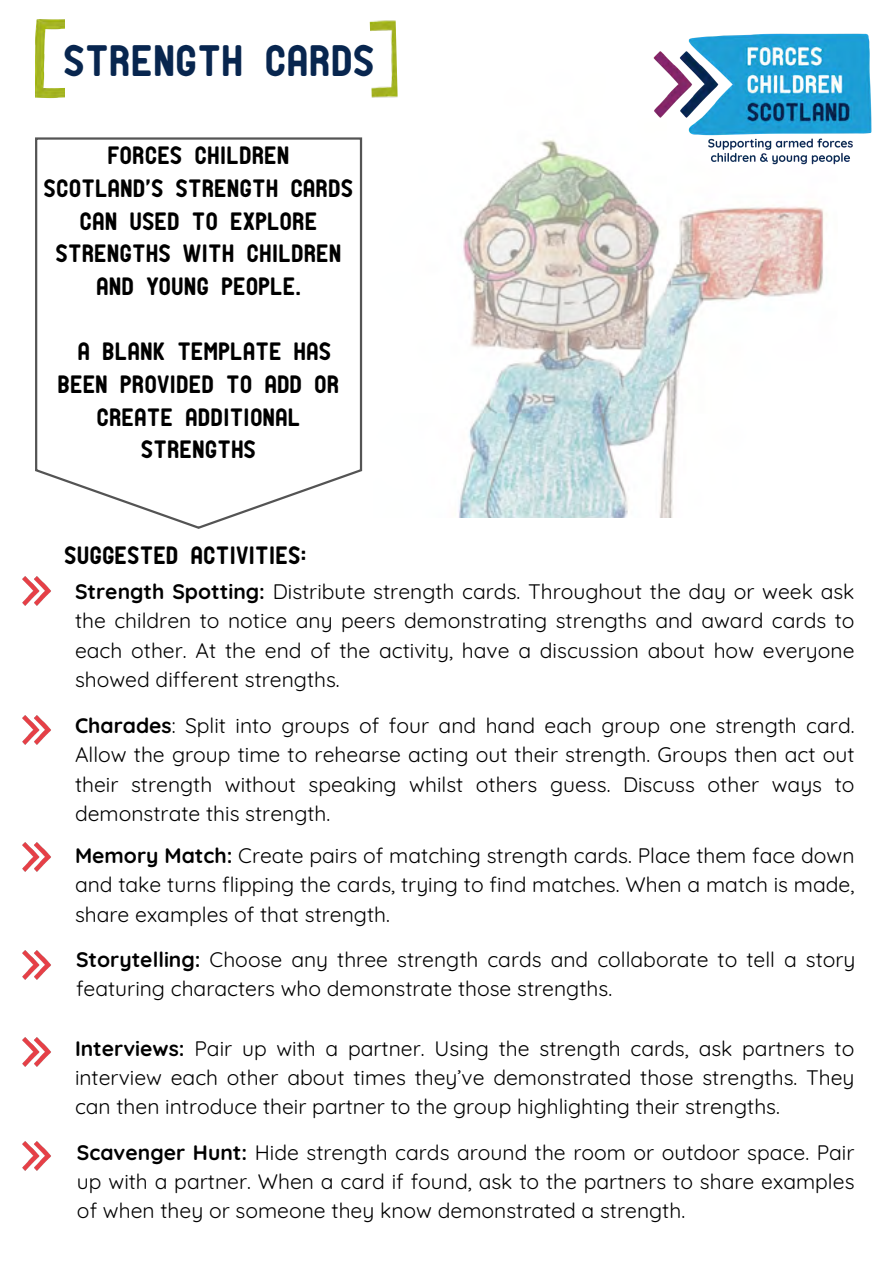
<style>
.page{position:relative;width:894px;height:1264px;background:#fff}
.page>*{position:absolute;margin:0;border:0;box-sizing:border-box;transform-origin:0 0}
.t1{font:42.15px "PTF NORDIC Round";color:#08264f}
.t2{font:24px/32.7px "PTF NORDIC Round";color:#000;text-align:center}
.t3{font:21px/29.2px "Quicksand";color:#000;text-align:justify}
.s1{font-weight:700}
</style>
<div class="page">
<img style="left:362px;top:137px;width:462px;height:381px">
<img style="left:22px;top:576px;width:29px;height:30px">
<img style="left:22px;top:715px;width:29px;height:30px">
<img style="left:22px;top:842px;width:29px;height:30px">
<img style="left:22px;top:950px;width:29px;height:30px">
<img style="left:22px;top:1037px;width:29px;height:30px">
<img style="left:22px;top:1141px;width:29px;height:30px">
<img style="left:651px;top:33px;width:221px;height:134px">
<svg style="left:35px;top:137px;width:327px;height:392px"></svg>
<img style="left:35px;top:19px;width:29px;height:80px">
<img style="left:369px;top:20px;width:29px;height:78px">
<p class="t1" style="left:63px;top:45px;width:313px">STRENGTH CARDS</p>
<h2 class="t2" style="left:44px;top:141px;width:311px">FORCES CHILDREN<br>SCOTLAND'S STRENGTH CARDS<br>CAN USED TO EXPLORE<br>STRENGTHS WITH CHILDREN<br>AND YOUNG PEOPLE.</h2>
<p class="t2" style="left:57px;top:337px;width:283px">A BLANK TEMPLATE HAS<br>BEEN PROVIDED TO ADD OR<br>CREATE ADDITIONAL<br>STRENGTHS</p>
<p class="t2" style="left:64px;top:540px;width:243px">SUGGESTED ACTIVITIES:</p>
<p class="t3" style="left:75px;top:576px;width:780px"><span class="s1">Strength Spotting:</span> Distribute strength cards. Throughout the day or week ask the children to notice any peers demonstrating strengths and award cards to each other. At the end of the activity, have a discussion about how everyone showed different strengths.</p>
<h1 class="t3" style="left:75px;top:710px;width:780px"><span class="s1">Charades</span>: Split into groups of four and hand each group one strength card.<br>Allow the group time to rehearse acting out their strength. Groups then act out their strength without speaking whilst others guess. Discuss other ways to demonstrate this strength.</h1>
<p class="t3" style="left:75px;top:840px;width:780px"><span class="s1">Memory Match:</span> Create pairs of matching strength cards. Place them face down and take turns flipping the cards, trying to find matches. When a match is made, share examples of that strength.</p>
<h2 class="t3" style="left:76px;top:944px;width:780px"><span class="s1">Storytelling:</span> Choose any three strength cards and collaborate to tell a story featuring characters who demonstrate those strengths.</h2>
<h2 class="t3" style="left:75px;top:1033px;width:780px"><span class="s1">Interviews:</span> Pair up with a partner. Using the strength cards, ask partners to interview each other about times they’ve demonstrated those strengths. They can then introduce their partner to the group highlighting their strengths.</h2>
<p class="t3" style="left:77px;top:1137px;width:778px"><span class="s1">Scavenger Hunt:</span> Hide strength cards around the room or outdoor space. Pair up with a partner. When a card if found, ask to the partners to share examples of when they or someone they know demonstrated a strength.</p>
</div>
